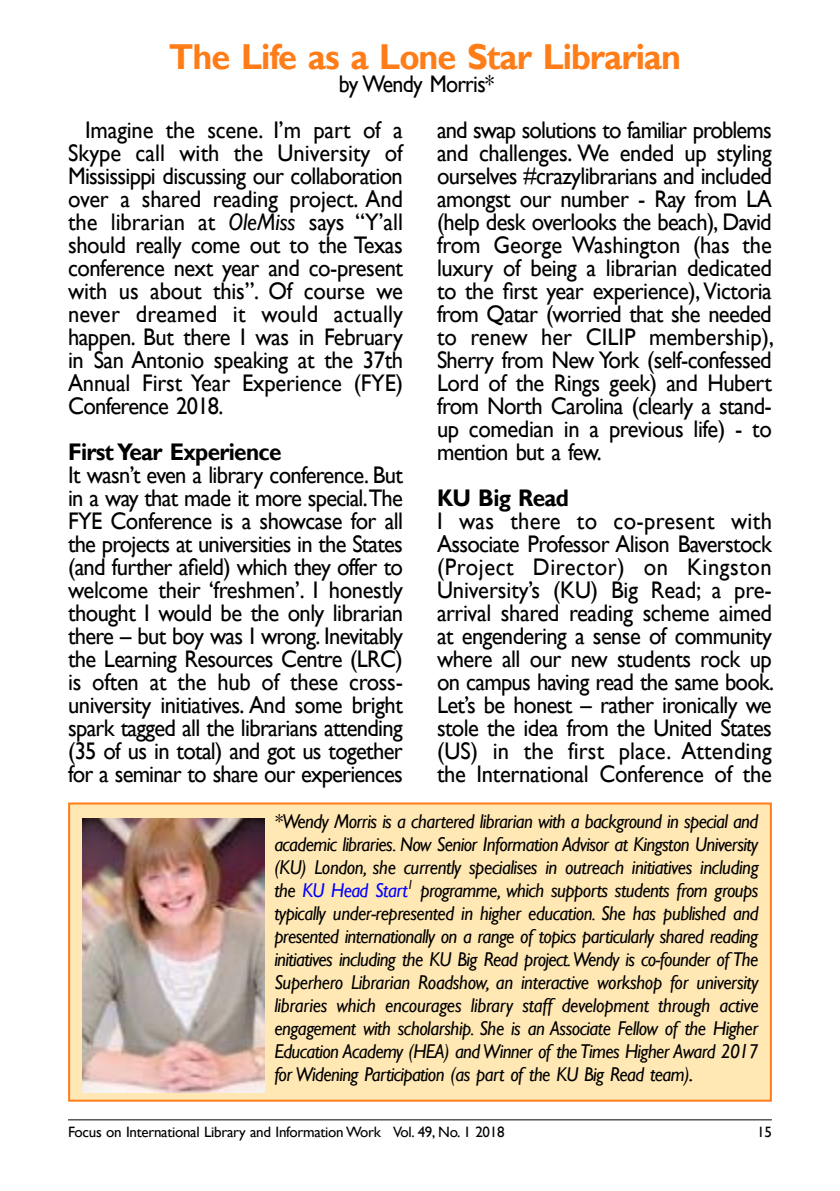
<style>
.page{position:relative;width:840px;height:1191px;background:#fff}
.page>*{position:absolute;margin:0;border:0;box-sizing:border-box;transform-origin:0 0}
.t1{font:700 36px "Gill Sans";letter-spacing:-.03em;color:#ff7d19;scale:.95 1}
.t2{font:24px/23px "Gill Sans";letter-spacing:-.03em;color:#000;text-align:justify;scale:.94 1}
.t3{font:700 24px "Gill Sans";letter-spacing:-.03em;color:#000;scale:.94 1}
.t4{font:24px "Gill Sans";letter-spacing:-.03em;color:#000;scale:.91 1}
.t5{font:italic 20px/23px "Gill Sans";letter-spacing:-.03em;color:#000;text-align:justify;scale:.94 1}
.t6{font:15px "Gill Sans";letter-spacing:-.02em;color:#000}
.s1{font-style:italic}
.s2{color:#00f}
.s3{font-size:24px}
</style>
<div class="page">
<hr style="left:68px;top:1119px;width:703px;height:1px;background:#000">
<div style="left:69px;top:803px;width:701px;height:297px;background:#ffe8b3"></div>
<div style="left:68px;top:802px;width:703px;height:299px;border:2px solid #ff7d19"></div>
<img style="left:82px;top:818px;width:183px;height:274px">
<h1 class="t1" style="left:169px;top:35px;width:540px">The Life as a Lone Star Librarian</h1>
<p class="t4" style="left:338px;top:70px;width:172px">by Wendy Morris*</p>
<p class="t2" style="left:68px;top:119px;width:358px;text-indent:17px">Imagine the scene. I’m part of a Skype call with the University of Mississippi discussing our collaboration over a shared reading project. And the librarian at <span class="s1">OleMiss</span> says “Y’all should really come out to the Texas conference next year and co-present with us about this”. Of course we never dreamed it would actually happen. But there I was in February in San Antonio speaking at the 37th Annual First Year Experience (FYE)<br>Conference 2018.</p>
<p class="t3" style="left:68px;top:437px;width:228px">First Year Experience</p>
<p class="t2" style="left:68px;top:464px;width:358px">It wasn’t even a library conference. But in a way that made it more special.The FYE Conference is a showcase for all the projects at universities in the States (and further afield) which they offer to welcome their ‘freshmen’. I honestly thought I would be the only librarian there – but boy was I wrong. Inevitably the Learning Resources Centre (LRC) is often at the hub of these cross&shy;university initiatives. And some bright spark tagged all the librarians attending (35 of us in total) and got us together for a seminar to share our experiences</p>
<p class="t2" style="left:437px;top:119px;width:360px">and swap solutions to familiar problems and challenges. We ended up styling ourselves #crazylibrarians and included amongst our number - Ray from LA (help desk overlooks the beach), David from George Washington (has the luxury of being a librarian dedicated to the first year experience), Victoria from Qatar (worried that she needed to renew her CILIP membership), Sherry from New York (self-confessed Lord of the Rings geek) and Hubert from North Carolina (clearly a stand&shy;up comedian in a previous life) - to mention but a few.</p>
<p class="t3" style="left:437px;top:483px;width:142px">KU Big Read</p>
<p class="t2" style="left:437px;top:510px;width:360px">I was there to co-present with Associate Professor Alison Baverstock (Project Director) on Kingston University’s (KU) Big Read; a pre&shy;arrival shared reading scheme aimed at engendering a sense of community where all our new students rock up on campus having read the same book.<br>Let’s be honest – rather ironically we stole the idea from the United States (US) in the first place. Attending the International Conference of the</p>
<p class="t5" style="left:274px;top:810px;width:516px">*Wendy Morris is a chartered librarian with a background in special and academic libraries. Now Senior Information Advisor at Kingston University (KU) London, she currently specialises in outreach initiatives including the <span class="s2">KU Head Start</span><sup>1</sup> programme, which supports students from groups typically under-represented in higher education. She has published and presented internationally on a range of topics particularly shared reading initiatives including the KU Big Read project. Wendy is co-founder of The Superhero Librarian Roadshow, an interactive workshop for university libraries which encourages library staff development through active engagement with scholarship. She is an Associate Fellow of the Higher Education Academy (HEA) and Winner of the Times Higher Award 2017 for Widening Participation (as part of the KU Big Read team)<span class="s3">.</span></p>
<p class="t6" style="left:68px;top:1123px;width:437px">Focus on International Library and Information Work Vol. 49, No. 1 2018</p>
<p class="t6" style="left:756px;top:1123px;width:16px">15</p>
</div>
